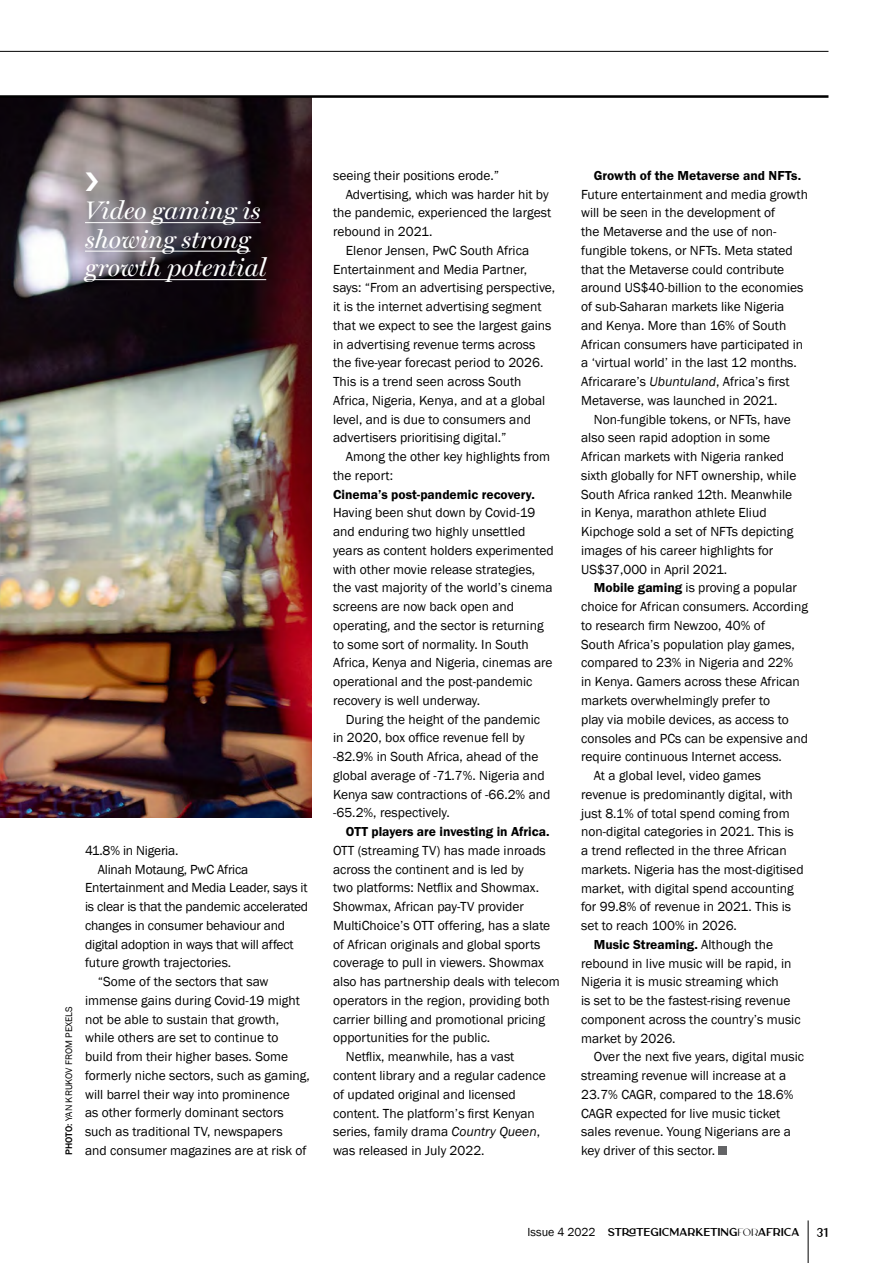
<style>
.page{position:relative;width:893px;height:1263px;background:#fff}
.page>*{position:absolute;margin:0;border:0;box-sizing:border-box;transform-origin:0 0}
.t1{font:italic 25.5px/28.5px "Miller Display";color:#fff}
.t2{font:13.5px/18.8px "Franklin Gothic";color:#000}
.t3{font:13.5px "Franklin Gothic URW Dem";color:#000}
.t4{font:600 12px "Carla Sans";color:#000}
.t5{font:700 10.5px "Carla Sans";color:#000}
.t6{font:9.75px "Franklin Gothic";color:#000}
.s1{font-weight:500}
.s2{font-style:italic}
.s3{font-family:"Franklin Gothic URW Dem"}
.s4{font-family:"Franklin Gothic"}
.s5{font-family:"Franklin Gothic";font-weight:400;font-size:12px}
.s6{font-weight:300}
</style>
<div class="page">
<hr style="left:808px;top:1220px;width:1px;height:43px;background:#000">
<img style="left:0;top:98px;width:312px;height:719px">
<hr style="left:0;top:51px;width:828px;height:1px;background:#000">
<hr style="left:0;top:95px;width:828px;height:3px;background:#000">
<div style="left:718px;top:1146px;width:9px;height:9px;background:#636466"></div>
<hr style="left:85px;top:222px;width:176px;height:1px;background:#fff">
<hr style="left:85px;top:251px;width:165px;height:1px;background:#fff">
<hr style="left:85px;top:279px;width:181px;height:1px;background:#fff">
<svg style="left:86px;top:172px;width:12px;height:19px"></svg>
<h1 class="t1" style="left:85px;top:196px;width:183px">Video gaming is showing strong growth potential</h1>
<p class="t6" style="left:63px;top:1155px;width:150px;rotate:-90deg"><span class="s1">PHOTO:</span> YAN KRUKOV FROM PEXELS</p>
<p class="t2" style="left:85px;top:841px;width:95px">41.8% in Nigeria.</p>
<p class="t2" style="left:98px;top:860px;width:152px">Alinah Motaung, PwC Africa</p>
<p class="t2" style="left:85px;top:879px;width:224px">Entertainment and Media Leader, says it</p>
<p class="t2" style="left:85px;top:897px;width:225px">is clear is that the pandemic accelerated</p>
<p class="t2" style="left:85px;top:916px;width:202px">changes in consumer behaviour and</p>
<p class="t2" style="left:85px;top:935px;width:210px">digital adoption in ways that will affect</p>
<p class="t2" style="left:85px;top:954px;width:148px">future growth trajectories.</p>
<p class="t2" style="left:98px;top:972px;width:172px">“Some of the sectors that saw</p>
<p class="t2" style="left:85px;top:991px;width:216px">immense gains during Covid-19 might</p>
<p class="t2" style="left:85px;top:1010px;width:196px">not be able to sustain that growth,</p>
<p class="t2" style="left:85px;top:1029px;width:195px">while others are set to continue to</p>
<p class="t2" style="left:85px;top:1047px;width:205px">build from their higher bases. Some</p>
<p class="t2" style="left:85px;top:1066px;width:226px">formerly niche sectors, such as gaming,</p>
<p class="t2" style="left:85px;top:1085px;width:206px">will barrel their way into prominence</p>
<p class="t2" style="left:85px;top:1104px;width:200px">as other formerly dominant sectors</p>
<p class="t2" style="left:85px;top:1122px;width:199px">such as traditional TV, newspapers</p>
<p class="t2" style="left:85px;top:1141px;width:223px">and consumer magazines are at risk of</p>
<p class="t2" style="left:333px;top:166px;width:168px">seeing their positions erode.”</p>
<p class="t2" style="left:346px;top:185px;width:204px">Advertising, which was harder hit by</p>
<p class="t2" style="left:333px;top:204px;width:220px">the pandemic, experienced the largest</p>
<p class="t2" style="left:333px;top:222px;width:101px">rebound in 2021.</p>
<p class="t2" style="left:346px;top:241px;width:185px">Elenor Jensen, PwC South Africa</p>
<p class="t2" style="left:333px;top:260px;width:196px">Entertainment and Media Partner,</p>
<p class="t2" style="left:333px;top:279px;width:224px">says: “From an advertising perspective,</p>
<p class="t2" style="left:333px;top:297px;width:210px">it is the internet advertising segment</p>
<p class="t2" style="left:333px;top:316px;width:220px">that we expect to see the largest gains</p>
<p class="t2" style="left:333px;top:335px;width:204px">in advertising revenue terms across</p>
<p class="t2" style="left:333px;top:354px;width:212px">the five-year forecast period to 2026.</p>
<p class="t2" style="left:333px;top:372px;width:190px">This is a trend seen across South</p>
<p class="t2" style="left:333px;top:391px;width:214px">Africa, Nigeria, Kenya, and at a global</p>
<p class="t2" style="left:333px;top:410px;width:199px">level, and is due to consumers and</p>
<p class="t2" style="left:333px;top:429px;width:175px">advertisers prioritising digital.”</p>
<p class="t2" style="left:346px;top:447px;width:206px">Among the other key highlights from</p>
<p class="t2" style="left:333px;top:466px;width:61px">the report:</p>
<p class="t3" style="left:333px;top:486px;width:203px">Cinema’s post-pandemic recovery.</p>
<p class="t2" style="left:333px;top:504px;width:222px">Having been shut down by Covid-19 and enduring two highly unsettled years as content holders experimented with other movie release strategies, the vast majority of the world’s cinema screens are now back open and operating, and the sector is returning to some sort of normality. In South Africa, Kenya and Nigeria, cinemas are operational and the post-pandemic recovery is well underway.</p>
<p class="t2" style="left:333px;top:710px;width:219px;text-indent:13px">During the height of the pandemic in 2020, box office revenue fell by -82.9% in South Africa, ahead of the global average of -71.7%. Nigeria and Kenya saw contractions of -66.2% and -65.2%, respectively.</p>
<p class="t3" style="left:346px;top:823px;width:205px">OTT players are investing in Africa.</p>
<p class="t2" style="left:333px;top:841px;width:214px">OTT (streaming TV) has made inroads</p>
<p class="t2" style="left:333px;top:860px;width:192px">across the continent and is led by</p>
<p class="t2" style="left:333px;top:879px;width:207px">two platforms: Netflix and Showmax.</p>
<p class="t2" style="left:333px;top:898px;width:192px">Showmax, African pay-TV provider</p>
<p class="t2" style="left:333px;top:916px;width:219px">MultiChoice’s OTT offering, has a slate</p>
<p class="t2" style="left:333px;top:935px;width:209px">of African originals and global sports</p>
<p class="t2" style="left:333px;top:954px;width:212px">coverage to pull in viewers. Showmax</p>
<p class="t2" style="left:333px;top:973px;width:228px">also has partnership deals with telecom</p>
<p class="t2" style="left:333px;top:991px;width:218px">operators in the region, providing both</p>
<p class="t2" style="left:333px;top:1010px;width:213px">carrier billing and promotional pricing</p>
<p class="t2" style="left:333px;top:1029px;width:159px">opportunities for the public.</p>
<p class="t2" style="left:346px;top:1048px;width:170px">Netflix, meanwhile, has a vast</p>
<p class="t2" style="left:333px;top:1066px;width:214px">content library and a regular cadence</p>
<p class="t2" style="left:333px;top:1085px;width:184px">of updated original and licensed</p>
<p class="t2" style="left:333px;top:1104px;width:203px">content. The platform’s first Kenyan</p>
<p class="t2" style="left:333px;top:1123px;width:208px">series, family drama <span class="s2">Country Queen</span>,</p>
<p class="t2" style="left:333px;top:1141px;width:153px">was released in July 2022.</p>
<p class="t3" style="left:594px;top:167px;width:209px">Growth of the Metaverse and NFTs.</p>
<p class="t2" style="left:581px;top:185px;width:228px">Future entertainment and media growth will be seen in the development of<br>the Metaverse and the use of non&shy;fungible tokens, or NFTs. Meta stated that the Metaverse could contribute around US$40-billion to the economies of sub-Saharan markets like Nigeria and Kenya. More than 16% of South African consumers have participated in a ‘virtual world’ in the last 12 months.<br>Africarare’s <span class="s2">Ubuntuland</span>, Africa’s first Metaverse, was launched in 2021.</p>
<p class="t2" style="left:581px;top:410px;width:217px;text-indent:13px">Non-fungible tokens, or NFTs, have also seen rapid adoption in some African markets with Nigeria ranked sixth globally for NFT ownership, while South Africa ranked 12th. Meanwhile in Kenya, marathon athlete Eliud Kipchoge sold a set of NFTs depicting images of his career highlights for US$37,000 in April 2021.</p>
<p class="t2" style="left:594px;top:579px;width:205px"><span class="s3">Mobile gaming</span> is proving a popular</p>
<p class="t2" style="left:581px;top:598px;width:228px">choice for African consumers. According</p>
<p class="t2" style="left:581px;top:616px;width:185px">to research firm Newzoo, 40% of</p>
<p class="t2" style="left:581px;top:635px;width:215px">South Africa’s population play games,</p>
<p class="t2" style="left:581px;top:654px;width:214px">compared to 23% in Nigeria and 22%</p>
<p class="t2" style="left:581px;top:673px;width:220px">in Kenya. Gamers across these African</p>
<p class="t2" style="left:581px;top:691px;width:190px">markets overwhelmingly prefer to</p>
<p class="t2" style="left:581px;top:710px;width:209px">play via mobile devices, as access to</p>
<p class="t2" style="left:581px;top:729px;width:228px">consoles and PCs can be expensive and</p>
<p class="t2" style="left:581px;top:748px;width:202px">require continuous Internet access.</p>
<p class="t2" style="left:594px;top:766px;width:169px">At a global level, video games</p>
<p class="t2" style="left:581px;top:785px;width:213px">revenue is predominantly digital, with</p>
<p class="t2" style="left:581px;top:804px;width:210px">just 8.1% of total spend coming from</p>
<p class="t2" style="left:581px;top:823px;width:214px">non-digital categories in 2021. This is</p>
<p class="t2" style="left:581px;top:841px;width:207px">a trend reflected in the three African</p>
<p class="t2" style="left:581px;top:860px;width:224px">markets. Nigeria has the most-digitised</p>
<p class="t2" style="left:581px;top:879px;width:214px">market, with digital spend accounting</p>
<p class="t2" style="left:581px;top:898px;width:211px">for 99.8% of revenue in 2021. This is</p>
<p class="t2" style="left:581px;top:916px;width:157px">set to reach 100% in 2026.</p>
<p class="t3" style="left:594px;top:936px;width:181px">Music Streaming. <span class="s4">Although the</span></p>
<p class="t2" style="left:581px;top:954px;width:221px">rebound in live music will be rapid, in Nigeria it is music streaming which<br>is set to be the fastest-rising revenue component across the country’s music market by 2026.</p>
<p class="t2" style="left:581px;top:1048px;width:224px;text-indent:13px">Over the next five years, digital music streaming revenue will increase at a 23.7% CAGR, compared to the 18.6% CAGR expected for live music ticket sales revenue. Young Nigerians are a key driver of this sector.</p>
<p class="t5" style="left:528px;top:1223px;width:273px"><span class="s5">Issue 4 2022</span> STRATEGICMARKETING<span class="s6">for</span>AFRICA</p>
<p class="t4" style="left:816px;top:1222px;width:13px">31</p>
</div>
